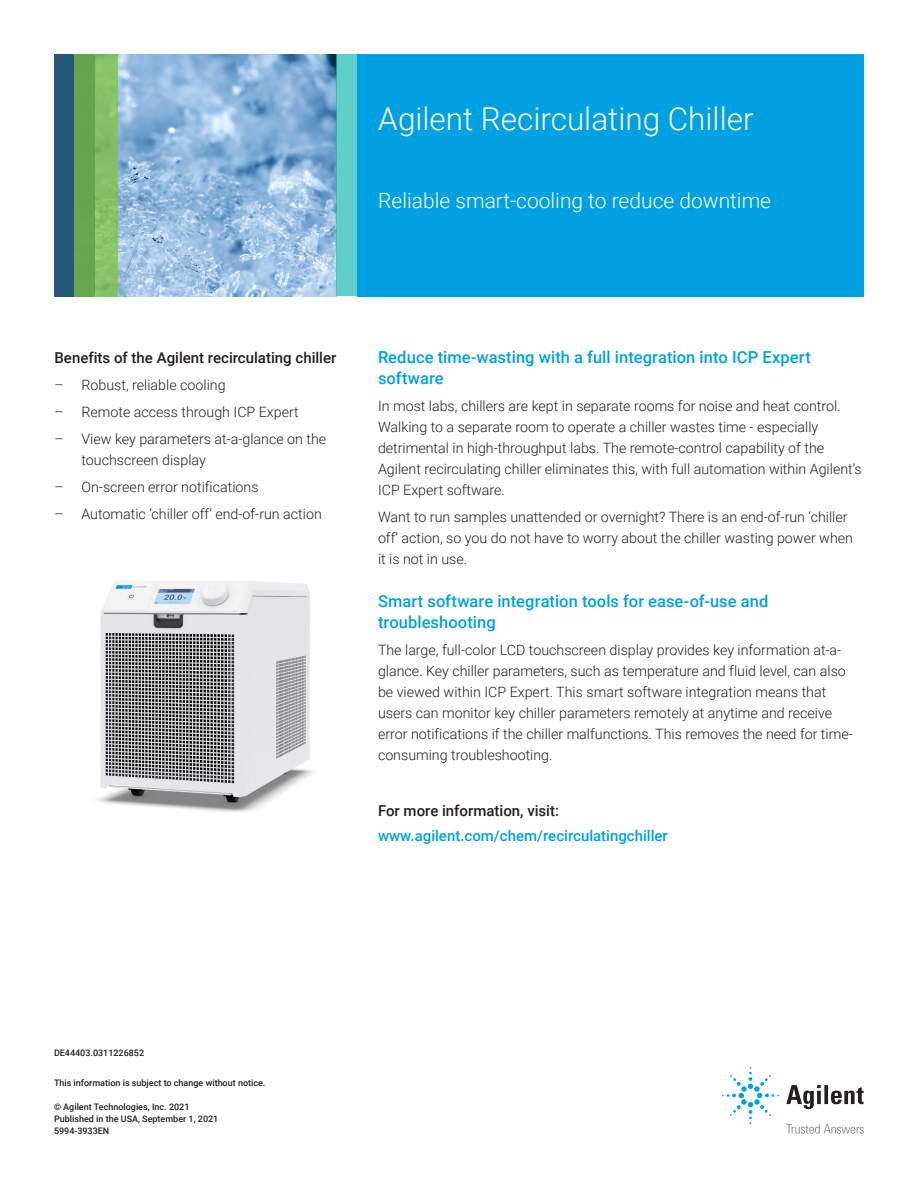
<style>
.page{position:relative;width:918px;height:1188px;background:#fff}
.page>*{position:absolute;margin:0;border:0;box-sizing:border-box;transform-origin:0 0}
.FLYER_front_photo_he{font:300 31.5px "Roboto";color:#fff}
.FLYER_front_photo_su{font:300 21px "Roboto";color:#fff}
.FLYER_subhead_blue{font:500 16.5px/21px "Roboto";letter-spacing:.005em;color:#00a1e3}
.FLYER_Promo_Box_CTA{font:500 15px "Roboto";color:#231f20}
.FLYER_Promo_Box_CTA-2{font:500 15px "Roboto";color:#00a1e3}
.FLYER_text_black{font:300 14.25px/21px "Roboto";color:#231f20}
.BROCHURE_Copyright{font:500 9px/12px "Roboto";color:#231f20}
</style>
<div class="page">
<div style="left:358px;top:54px;width:506px;height:243px;background:#00a1e3"></div>
<img style="left:118px;top:55px;width:219px;height:241px">
<div style="left:54px;top:54px;width:40px;height:243px;background:#27587a"></div>
<svg style="left:74px;top:54px;width:44px;height:242px;background:#76b35a"></svg>
<div style="left:337px;top:55px;width:20px;height:241px;background:#61cfc9"></div>
<img style="left:97px;top:581px;width:217px;height:231px">
<svg style="left:786px;top:1085px;width:78px;height:24px"></svg>
<svg style="left:722px;top:1067px;width:57px;height:57px"></svg>
<svg style="left:786px;top:1124px;width:78px;height:10px"></svg>
<p class="FLYER_front_photo_he" style="left:378px;top:97px;width:377px">Agilent Recirculating Chiller</p>
<p class="FLYER_front_photo_su" style="left:378px;top:186px;width:394px">Reliable smart-cooling to reduce downtime</p>
<p class="FLYER_Promo_Box_CTA" style="left:55px;top:347px;width:283px">Benefits of the Agilent recirculating chiller</p>
<p class="FLYER_text_black" style="left:55px;top:374px;width:173px">– Robust, reliable cooling</p>
<p class="FLYER_text_black" style="left:55px;top:401px;width:246px">– Remote access through ICP Expert</p>
<p class="FLYER_text_black" style="left:82px;top:428px;width:246px;text-indent:-27px">– View key parameters at-a-glance on the touchscreen display</p>
<p class="FLYER_text_black" style="left:55px;top:476px;width:206px">– On-screen error notifications</p>
<p class="FLYER_text_black" style="left:55px;top:503px;width:269px">– Automatic ‘chiller off’ end-of-run action</p>
<p class="FLYER_subhead_blue" style="left:378px;top:346px;width:434px">Reduce time-wasting with a full integration into ICP Expert software</p>
<p class="FLYER_text_black" style="left:378px;top:395px;width:485px">In most labs, chillers are kept in separate rooms for noise and heat control.<br>Walking to a separate room to operate a chiller wastes time - especially detrimental in high-throughput labs. The remote-control capability of the Agilent recirculating chiller eliminates this, with full automation within Agilent’s ICP Expert software.</p>
<p class="FLYER_text_black" style="left:378px;top:506px;width:477px">Want to run samples unattended or overnight? There is an end-of-run ‘chiller off’ action, so you do not have to worry about the chiller wasting power when it is not in use.</p>
<p class="FLYER_subhead_blue" style="left:378px;top:590px;width:392px">Smart software integration tools for ease-of-use and troubleshooting</p>
<p class="FLYER_text_black" style="left:378px;top:639px;width:476px">The large, full-color LCD touchscreen display provides key information at-a&shy;glance. Key chiller parameters, such as temperature and fluid level, can also be viewed within ICP Expert. This smart software integration means that users can monitor key chiller parameters remotely at anytime and receive error notifications if the chiller malfunctions. This removes the need for time&shy;consuming troubleshooting.</p>
<p class="FLYER_Promo_Box_CTA" style="left:378px;top:800px;width:183px">For more information, visit:</p>
<p class="FLYER_Promo_Box_CTA-2" style="left:378px;top:825px;width:291px">www.agilent.com/chem/recirculatingchiller</p>
<p class="BROCHURE_Copyright" style="left:54px;top:1046px;width:92px">DE44403.0311226852</p>
<p class="BROCHURE_Copyright" style="left:54px;top:1076px;width:213px">This information is subject to change without notice.</p>
<p class="BROCHURE_Copyright" style="left:54px;top:1100px;width:166px">© Agilent Technologies, Inc. 2021<br>Published in the USA, September 1, 2021<br>5994-3933EN</p>
</div>
